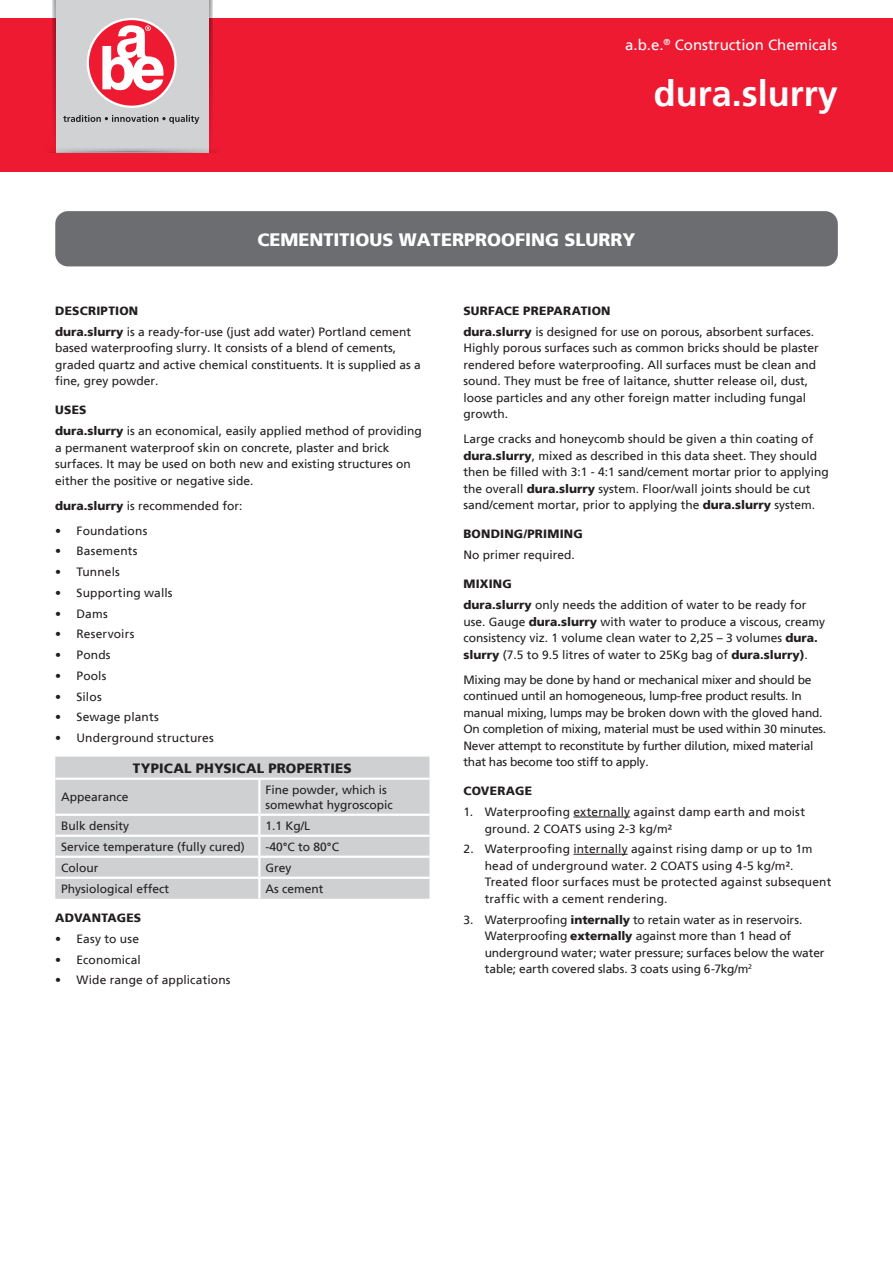
<style>
.page{position:relative;width:893px;height:1263px;background:#fff}
.page>*{position:absolute;margin:0;border:0;box-sizing:border-box;transform-origin:0 0}
.Product_name{font:700 36px "Frutiger LT";color:#fff}
.Subheading_-_grey_ba{font:900 18px "Frutiger LT";color:#fff}
.t1{font:15px "Frutiger LT";color:#fff}
.Table_Heading{font:900 13.5px "Frutiger LT";letter-spacing:.01em;color:#231f20}
.Bullets{font:12px/16.5px "Frutiger LT";color:#231f20}
.Bullets-2{font:12px/16.5px "Frutiger LT";letter-spacing:-.02em;color:#231f20}
.SUBHEAD{font:900 12px "Frutiger LT";letter-spacing:.015em;color:#231f20}
.Bullets-3{font:12px "Frutiger LT";letter-spacing:.02em;color:#231f20}
.s1{font-weight:900}
</style>
<div class="page">
<div style="left:55px;top:211px;width:783px;height:55px;background:#6c6d70;border-radius:13px"></div>
<div style="left:0;top:19px;width:893px;height:153px;background:#ed1a32"></div>
<svg style="left:52px;top:0;width:160px;height:136px"></svg>
<div style="left:56px;top:0;width:153px;height:153px;background:#d1d2d4"></div>
<svg style="left:48px;top:148px;width:168px;height:5px"></svg>
<svg style="left:88px;top:19px;width:88px;height:88px;background:#ee3348"></svg>
<div style="left:87px;top:18px;width:90px;height:90px;border:2px solid #fff;border-radius:50%"></div>
<svg style="left:102px;top:25px;width:62px;height:66px;background:#f696a1"></svg>
<svg style="left:63px;top:115px;width:136px;height:9px"></svg>
<div style="left:55px;top:757px;width:374px;height:142px;background:#cfd0d2"></div>
<hr style="left:55px;top:778px;width:204px;height:2px;background:#fff">
<hr style="left:259px;top:778px;width:170px;height:2px;background:#fff">
<hr style="left:258px;top:780px;width:2px;height:34px;background:#fff">
<hr style="left:55px;top:814px;width:204px;height:2px;background:#fff">
<hr style="left:259px;top:814px;width:170px;height:2px;background:#fff">
<hr style="left:55px;top:835px;width:204px;height:2px;background:#fff">
<hr style="left:259px;top:835px;width:170px;height:2px;background:#fff">
<hr style="left:55px;top:856px;width:204px;height:2px;background:#fff">
<hr style="left:259px;top:856px;width:170px;height:2px;background:#fff">
<svg style="left:258px;top:816px;width:2px;height:61px"></svg>
<hr style="left:55px;top:877px;width:204px;height:2px;background:#fff">
<hr style="left:259px;top:877px;width:170px;height:2px;background:#fff">
<hr style="left:258px;top:879px;width:2px;height:20px;background:#fff">
<hr style="left:573px;top:817px;width:57px;height:1px;background:#231f20">
<hr style="left:573px;top:854px;width:55px;height:1px;background:#231f20">
<p class="t1" style="left:625px;top:36px;width:214px">a.b.e.<sup>®</sup> Construction Chemicals</p>
<p class="Product_name" style="left:654px;top:72px;width:186px">dura.slurry</p>
<p class="Subheading_-_grey_ba" style="left:257px;top:229px;width:380px">CEMENTITIOUS WATERPROOFING SLURRY</p>
<p class="SUBHEAD" style="left:55px;top:303px;width:84px">DESCRIPTION</p>
<p class="Bullets" style="left:55px;top:323px;width:367px"><span class="s1">dura.slurry</span> is a ready-for-use (just add water) Portland cement based waterproofing slurry. It consists of a blend of cements, graded quartz and active chemical constituents. It is supplied as a fine, grey powder.</p>
<p class="SUBHEAD" style="left:55px;top:403px;width:33px">USES</p>
<p class="Bullets" style="left:55px;top:423px;width:368px"><span class="s1">dura.slurry</span> is an economical, easily applied method of providing a permanent waterproof skin on concrete, plaster and brick surfaces. It may be used on both new and existing structures on either the positive or negative side.</p>
<p class="Bullets" style="left:55px;top:497px;width:189px"><span class="s1">dura.slurry</span> is recommended for:</p>
<p class="Bullets" style="left:55px;top:522px;width:94px">• Foundations</p>
<p class="Bullets" style="left:55px;top:543px;width:84px">• Basements</p>
<p class="Bullets" style="left:55px;top:564px;width:66px">• Tunnels</p>
<p class="Bullets" style="left:55px;top:584px;width:119px">• Supporting walls</p>
<p class="Bullets" style="left:55px;top:605px;width:54px">• Dams</p>
<p class="Bullets" style="left:55px;top:626px;width:81px">• Reservoirs</p>
<p class="Bullets" style="left:55px;top:647px;width:57px">• Ponds</p>
<p class="Bullets" style="left:55px;top:667px;width:53px">• Pools</p>
<p class="Bullets" style="left:55px;top:688px;width:48px">• Silos</p>
<p class="Bullets" style="left:55px;top:709px;width:105px">• Sewage plants</p>
<p class="Bullets" style="left:55px;top:730px;width:160px">• Underground structures</p>
<p class="Table_Heading" style="left:133px;top:760px;width:220px">TYPICAL PHYSICAL PROPERTIES</p>
<p class="Bullets" style="left:61px;top:789px;width:69px">Appearance</p>
<p class="Bullets" style="left:265px;top:782px;width:129px;line-height:15px">Fine powder, which is somewhat hygroscopic</p>
<p class="Bullets" style="left:61px;top:817px;width:70px">Bulk density</p>
<p class="Bullets" style="left:265px;top:817px;width:46px">1.1 Kg/L</p>
<p class="Bullets" style="left:61px;top:838px;width:185px">Service temperature (fully cured)</p>
<p class="Bullets" style="left:265px;top:838px;width:75px">-40°C to 80°C</p>
<p class="Bullets" style="left:61px;top:859px;width:39px">Colour</p>
<p class="Bullets" style="left:265px;top:859px;width:28px">Grey</p>
<p class="Bullets" style="left:61px;top:880px;width:110px">Physiological effect</p>
<p class="Bullets" style="left:265px;top:880px;width:60px">As cement</p>
<p class="SUBHEAD" style="left:55px;top:910px;width:87px">ADVANTAGES</p>
<p class="Bullets-3" style="left:55px;top:931px;width:85px">• Easy to use</p>
<p class="Bullets" style="left:55px;top:951px;width:87px">• Economical</p>
<p class="Bullets" style="left:55px;top:972px;width:177px">• Wide range of applications</p>
<p class="SUBHEAD" style="left:463px;top:303px;width:149px">SURFACE PREPARATION</p>
<p class="Bullets" style="left:463px;top:323px;width:357px"><span class="s1">dura.slurry</span> is designed for use on porous, absorbent surfaces.<br>Highly porous surfaces such as common bricks should be plaster rendered before waterproofing. All surfaces must be clean and sound. They must be free of laitance, shutter release oil, dust, loose particles and any other foreign matter including fungal growth.</p>
<p class="Bullets" style="left:463px;top:431px;width:367px">Large cracks and honeycomb should be given a thin coating of <span class="s1">dura.slurry</span>, mixed as described in this data sheet. They should then be filled with 3:1 - 4:1 sand/cement mortar prior to applying the overall <span class="s1">dura.slurry</span> system. Floor/wall joints should be cut sand/cement mortar, prior to applying the <span class="s1">dura.slurry</span> system.</p>
<p class="SUBHEAD" style="left:463px;top:527px;width:121px">BONDING/PRIMING</p>
<p class="Bullets" style="left:463px;top:547px;width:113px">No primer required.</p>
<p class="SUBHEAD" style="left:463px;top:577px;width:50px">MIXING</p>
<p class="Bullets" style="left:463px;top:597px;width:363px"><span class="s1">dura.slurry</span> only needs the addition of water to be ready for use. Gauge <span class="s1">dura.slurry</span> with water to produce a viscous, creamy consistency viz. 1 volume clean water to 2,25 – 3 volumes <span class="s1">dura. slurry</span> (7.5 to 9.5 litres of water to 25Kg bag of <span class="s1">dura.slurry)</span>.</p>
<p class="Bullets-2" style="left:463px;top:671px;width:364px">Mixing may be done by hand or mechanical mixer and should be continued until an homogeneous, lump-free product results. In manual mixing, lumps may be broken down with the gloved hand.<br>On completion of mixing, material must be used within 30 minutes.<br>Never attempt to reconstitute by further dilution, mixed material that has become too stiff to apply.</p>
<p class="SUBHEAD" style="left:463px;top:784px;width:70px">COVERAGE</p>
<p class="Bullets" style="left:485px;top:804px;width:322px;text-indent:-21px">1. Waterproofing externally against damp earth and moist ground. 2 COATS using 2-3 kg/m²</p>
<p class="Bullets" style="left:485px;top:841px;width:348px;text-indent:-21px">2. Waterproofing internally against rising damp or up to 1m head of underground water. 2 COATS using 4-5 kg/m².<br>Treated floor surfaces must be protected against subsequent traffic with a cement rendering.</p>
<p class="Bullets" style="left:485px;top:911px;width:341px;text-indent:-21px">3. Waterproofing <span class="s1">internally</span> to retain water as in reservoirs.<br>Waterproofing <span class="s1">externally</span> against more than 1 head of underground water; water pressure; surfaces below the water table; earth covered slabs. 3 coats using 6-7kg/m<sup>2</sup></p>
</div>
